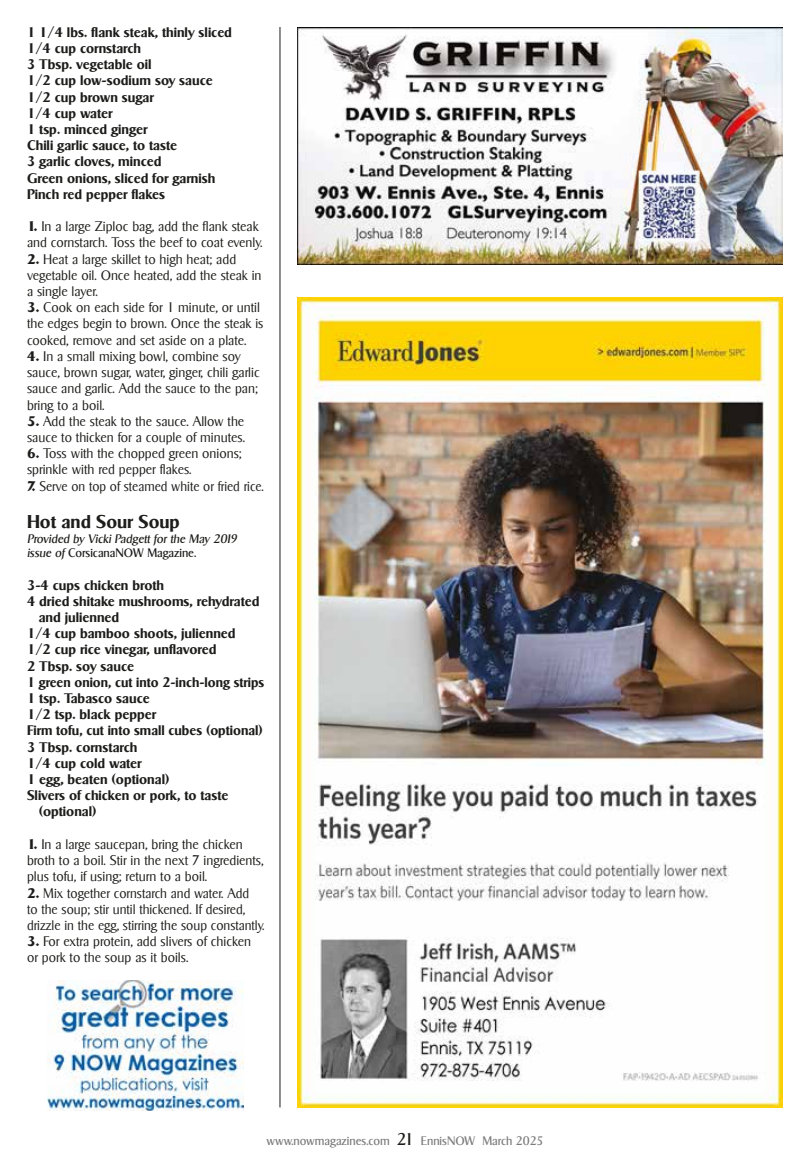
<style>
.page{position:relative;width:810px;height:1175px;background:#fff}
.page>*{position:absolute;margin:0;border:0;box-sizing:border-box;transform-origin:0 0}
.t1{font:700 18px "Sigvar Serial";color:#1d1d1b}
.t2{font:300 13.5px/16.2px "Sigvar Serial";color:#1d1d1b}
.t3{font:700 13.5px/16.2px "Sigvar Serial";color:#1d1d1b}
.t4{font:italic 12px/14.4px "Sigvar Serial";color:#1d1d1b}
.t5{font:12px "Sigvar Serial";color:#7c7b7b}
.s1{font-weight:800}
.s2{font-style:normal}
.s3{font-size:16.5px;color:#1d1d1b}
</style>
<div class="page">
<hr style="left:280px;top:27px;width:1px;height:1080px;background:#1d1d1b">
<img style="left:48px;top:980px;width:196px;height:130px">
<img style="left:297px;top:27px;width:486px;height:238px">
<img style="left:297px;top:297px;width:486px;height:810px">
<p class="t3" style="left:27px;top:24px;width:207px">1 1/4 lbs. flank steak, thinly sliced<br>1/4 cup cornstarch<br>3 Tbsp. vegetable oil<br>1/2 cup low-sodium soy sauce<br>1/2 cup brown sugar<br>1/4 cup water<br>1 tsp. minced ginger<br>Chili garlic sauce, to taste<br>3 garlic cloves, minced<br>Green onions, sliced for garnish<br>Pinch red pepper flakes</p>
<p class="t2" style="left:27px;top:218px;width:237px"><span class="s1">1.</span> In a large Ziploc bag, add the flank steak and cornstarch. Toss the beef to coat evenly.</p>
<p class="t2" style="left:27px;top:251px;width:236px"><span class="s1">2.</span> Heat a large skillet to high heat; add vegetable oil. Once heated, add the steak in a single layer.</p>
<p class="t2" style="left:27px;top:299px;width:238px"><span class="s1">3.</span> Cook on each side for 1 minute, or until the edges begin to brown. Once the steak is cooked, remove and set aside on a plate.</p>
<p class="t2" style="left:27px;top:348px;width:234px"><span class="s1">4.</span> In a small mixing bowl, combine soy sauce, brown sugar, water, ginger, chili garlic sauce and garlic. Add the sauce to the pan; bring to a boil.</p>
<p class="t2" style="left:27px;top:413px;width:220px"><span class="s1">5.</span> Add the steak to the sauce. Allow the sauce to thicken for a couple of minutes.</p>
<p class="t2" style="left:27px;top:445px;width:216px"><span class="s1">6.</span> Toss with the chopped green onions; sprinkle with red pepper flakes.</p>
<p class="t2" style="left:27px;top:477px;width:238px"><span class="s1">7.</span> Serve on top of steamed white or fried rice.</p>
<h1 class="t1" style="left:27px;top:511px;width:154px">Hot and Sour Soup</h1>
<p class="t4" style="left:27px;top:531px;width:212px">Provided by Vicki Padgett for the May 2019 issue of <span class="s2">CorsicanaNOW Magazine.</span></p>
<p class="t3" style="left:27px;top:576px;width:139px">3-4 cups chicken broth</p>
<p class="t3" style="left:27px;top:593px;width:234px">4 dried shitake mushrooms, rehydrated</p>
<p class="t3" style="left:39px;top:609px;width:82px">and julienned</p>
<p class="t3" style="left:27px;top:625px;width:210px">1/4 cup bamboo shoots, julienned</p>
<p class="t3" style="left:27px;top:641px;width:191px">1/2 cup rice vinegar, unflavored</p>
<p class="t3" style="left:27px;top:657px;width:109px">2 Tbsp. soy sauce</p>
<p class="t3" style="left:27px;top:674px;width:239px">1 green onion, cut into 2-inch-long strips</p>
<p class="t3" style="left:27px;top:690px;width:124px">1 tsp. Tabasco sauce</p>
<p class="t3" style="left:27px;top:706px;width:131px">1/2 tsp. black pepper</p>
<p class="t3" style="left:27px;top:722px;width:237px">Firm tofu, cut into small cubes (optional)</p>
<p class="t3" style="left:27px;top:738px;width:112px">3 Tbsp. cornstarch</p>
<p class="t3" style="left:27px;top:755px;width:116px">1/4 cup cold water</p>
<p class="t3" style="left:27px;top:771px;width:144px">1 egg, beaten (optional)</p>
<p class="t3" style="left:27px;top:787px;width:203px">Slivers of chicken or pork, to taste</p>
<p class="t3" style="left:39px;top:803px;width:59px">(optional)</p>
<p class="t2" style="left:27px;top:836px;width:238px"><span class="s1">1.</span> In a large saucepan, bring the chicken broth to a boil. Stir in the next 7 ingredients, plus tofu, if using; return to a boil.</p>
<p class="t2" style="left:27px;top:884px;width:239px"><span class="s1">2.</span> Mix together cornstarch and water. Add<br>to the soup; stir until thickened. If desired, drizzle in the egg, stirring the soup constantly.</p>
<p class="t2" style="left:27px;top:933px;width:226px"><span class="s1">3.</span> For extra protein, add slivers of chicken or pork to the soup as it boils.</p>
<p class="t5" style="left:266px;top:1133px;width:279px">www.nowmagazines.com <span class="s3">21</span> EnnisNOW March 2025</p>
</div>
